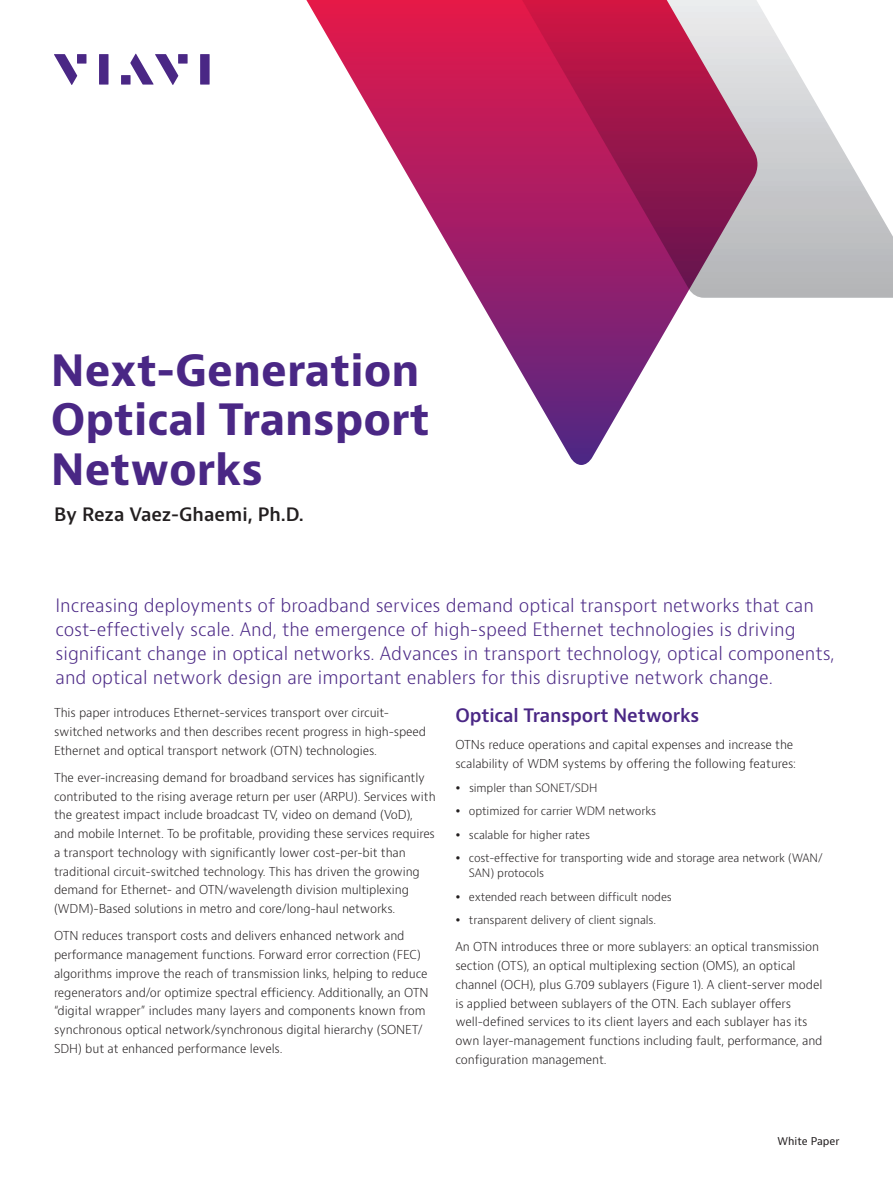
<style>
.page{position:relative;width:893px;height:1191px;background:#fff}
.page>*{position:absolute;margin:0;border:0;box-sizing:border-box;transform-origin:0 0}
.t1{font:700 42px/49.5px "Bernino Sans";color:#4a2785}
.t2{font:300 18px/24px "Bernino Sans";color:#4a2785}
.t3{font:600 18px "Bernino Sans";letter-spacing:-.01em;color:#4a2785}
.t4{font:600 18px "Bernino Sans";color:#231f20}
.t5{font:300 12px/18.8px "Bernino Sans";letter-spacing:-.01em;color:#231f20}
.t6{font:300 11.25px/23.5px "Bernino Sans";letter-spacing:-.01em;color:#231f20}
.t7{font:10.5px "Bernino Sans";color:#231f20}
</style>
<div class="page">
<svg style="left:306px;top:0;width:379px;height:465px"></svg>
<svg style="left:54px;top:54px;width:23px;height:31px"></svg>
<div style="left:77px;top:54px;width:9px;height:10px;background:#4a2785"></div>
<div style="left:99px;top:54px;width:10px;height:31px;background:#4a2785"></div>
<div style="left:178px;top:54px;width:10px;height:10px;background:#4a2785"></div>
<div style="left:200px;top:54px;width:10px;height:31px;background:#4a2785"></div>
<svg style="left:130px;top:54px;width:48px;height:31px"></svg>
<div style="left:121px;top:75px;width:10px;height:10px;background:#4a2785"></div>
<svg style="left:508px;top:0;width:385px;height:298px;background:#be6f91"></svg>
<h1 class="t1" style="left:51px;top:347px;width:380px">Next-Generation<br>Optical Transport<br>Networks</h1>
<h2 class="t4" style="left:54px;top:502px;width:251px">By Reza Vaez-Ghaemi, Ph.D.</h2>
<p class="t2" style="left:55px;top:593px;width:781px">Increasing deployments of broadband services demand optical transport networks that can cost-effectively scale. And, the emergence of high-speed Ethernet technologies is driving significant change in optical networks. Advances in transport technology, optical components, and optical network design are important enablers for this disruptive network change.</p>
<p class="t5" style="left:54px;top:703px;width:374px">This paper introduces Ethernet-services transport over circuit&shy;switched networks and then describes recent progress in high-speed<br>Ethernet and optical transport network (OTN) technologies.</p>
<p class="t5" style="left:54px;top:768px;width:383px">The ever-increasing demand for broadband services has significantly contributed to the rising average return per user (ARPU). Services with the greatest impact include broadcast TV, video on demand (VoD), and mobile Internet. To be profitable, providing these services requires a transport technology with significantly lower cost-per-bit than traditional circuit-switched technology. This has driven the growing demand for Ethernet- and OTN/wavelength division multiplexing (WDM)-Based solutions in metro and core/long-haul networks.</p>
<p class="t5" style="left:54px;top:927px;width:376px">OTN reduces transport costs and delivers enhanced network and performance management functions. Forward error correction (FEC) algorithms improve the reach of transmission links, helping to reduce regenerators and/or optimize spectral efficiency. Additionally, an OTN “digital wrapper” includes many layers and components known from synchronous optical network/synchronous digital hierarchy (SONET/ SDH) but at enhanced performance levels.</p>
<h2 class="t3" style="left:455px;top:704px;width:245px">Optical Transport Networks</h2>
<p class="t5" style="left:455px;top:735px;width:342px">OTNs reduce operations and capital expenses and increase the scalability of WDM systems by offering the following features:</p>
<p class="t6" style="left:469px;top:776px;width:355px">simpler than SONET/SDH<br>optimized for carrier WDM networks<br>scalable for higher rates<br>cost-effective for transporting wide and storage area network (WAN/</p>
<p class="t6" style="left:469px;top:861px;width:204px">SAN) protocols<br>extended reach between difficult nodes transparent delivery of client signals.</p>
<p class="t5" style="left:455px;top:938px;width:369px">An OTN introduces three or more sublayers: an optical transmission section (OTS), an optical multiplexing section (OMS), an optical channel (OCH), plus G.709 sublayers (Figure 1). A client-server model is applied between sublayers of the OTN. Each sublayer offers well-defined services to its client layers and each sublayer has its own layer-management functions including fault, performance, and configuration management.</p>
<p class="t7" style="left:778px;top:1134px;width:63px">White Paper</p>
</div>
